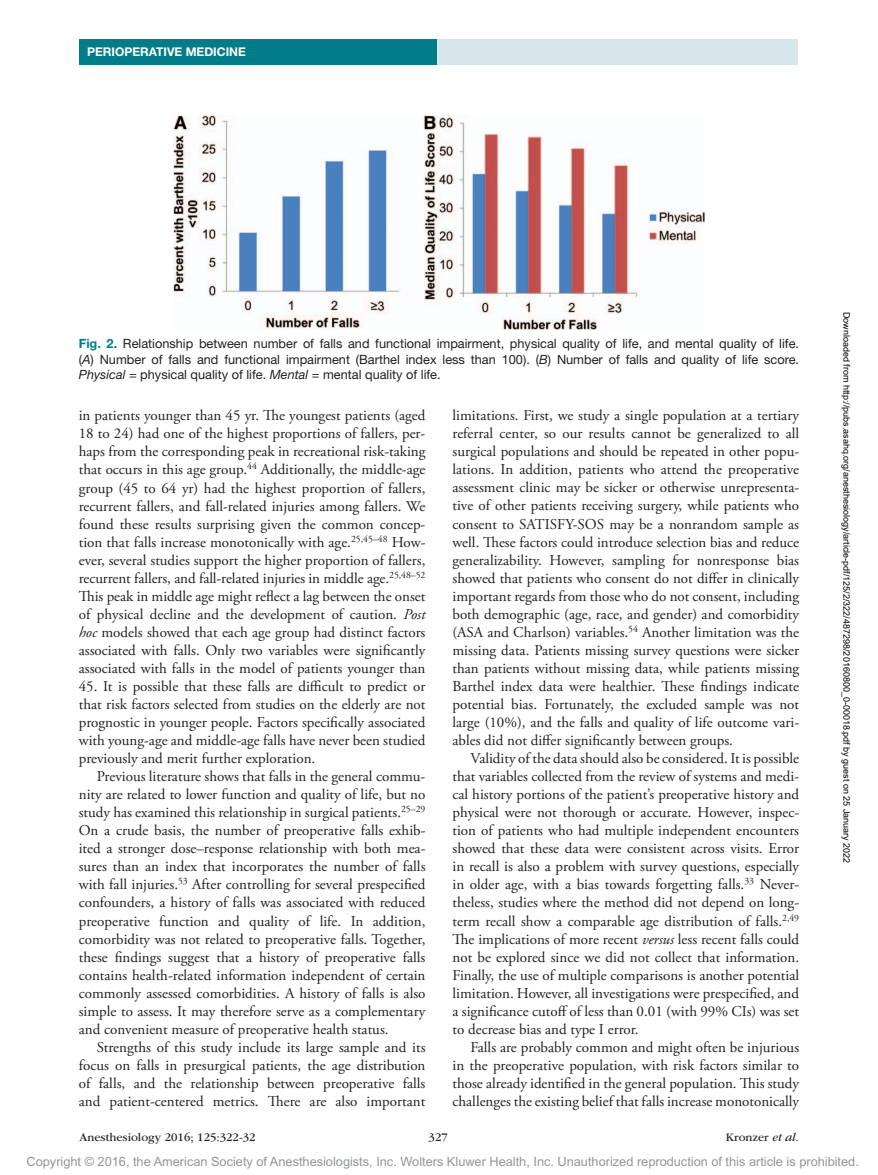
<style>
.page{position:relative;width:878px;height:1175px;background:#fff}
.page>*{position:absolute;margin:0;border:0;box-sizing:border-box;transform-origin:0 0}
.t1{font:15px/18px "Adobe Garamond Pro";color:#231f20;text-align:justify}
.t2{font:12.75px/15.8px "Helvetica Neue LT Std";color:#231f20;text-align:justify}
.t3{font:12.75px "Arial MT Std";color:#939598}
.t4{font:12px "ITC Garamond Std";color:#231f20}
.t5{font:700 12px "Helvetica Neue LT Std";color:#fff}
.t6{font:9px "Arial";color:#000}
.s1{font-weight:700;color:#007d88}
.s2{font-style:italic}
</style>
<div class="page">
<div style="left:432px;top:39px;width:365px;height:26px;background:#d6e6ea"></div>
<div style="left:79px;top:39px;width:357px;height:25px;background:#007d88"></div>
<img style="left:173px;top:116px;width:531px;height:214px">
<p class="t5" style="left:87px;top:44px;width:160px">PERIOPERATIVE MEDICINE</p>
<p class="t2" style="left:79px;top:335px;width:721px"><span class="s1">Fig. 2.</span> Relationship between number of falls and functional impairment, physical quality of life, and mental quality of life. (<span class="s2">A</span>) Number of falls and functional impairment (Barthel index less than 100). (<span class="s2">B</span>) Number of falls and quality of life score.<br><span class="s2">Physical</span> = physical quality of life. <span class="s2">Mental</span> = mental quality of life.</p>
<p class="t1" style="left:79px;top:407px;width:348px">in patients younger than 45 yr. The youngest patients (aged 18 to 24) had one of the highest proportions of fallers, per&shy;haps from the corresponding peak in recreational risk-taking that occurs in this age group.<sup>44</sup> Additionally, the middle-age group (45 to 64 yr) had the highest proportion of fallers, recurrent fallers, and fall-related injuries among fallers. We found these results surprising given the common concep&shy;tion that falls increase monotonically with age.<sup>25,45–48</sup> How&shy;ever, several studies support the higher proportion of fallers, recurrent fallers, and fall-related injuries in middle age.<sup>25,48–52<br></sup>This peak in middle age might reflect a lag between the onset of physical decline and the development of caution. <span class="s2">Post hoc</span> models showed that each age group had distinct factors associated with falls. Only two variables were significantly associated with falls in the model of patients younger than</p>
<p class="t1" style="left:79px;top:677px;width:348px">45. It is possible that these falls are difficult to predict or that risk factors selected from studies on the elderly are not prognostic in younger people. Factors specifically associated with young-age and middle-age falls have never been studied previously and merit further exploration.</p>
<p class="t1" style="left:79px;top:768px;width:348px;text-indent:18px">Previous literature shows that falls in the general commu&shy;nity are related to lower function and quality of life, but no study has examined this relationship in surgical patients.<sup>25–29<br></sup>On a crude basis, the number of preoperative falls exhib&shy;ited a stronger dose–response relationship with both mea&shy;sures than an index that incorporates the number of falls with fall injuries.<sup>53</sup> After controlling for several prespecified confounders, a history of falls was associated with reduced preoperative function and quality of life. In addition, comorbidity was not related to preoperative falls. Together, these findings suggest that a history of preoperative falls contains health-related information independent of certain commonly assessed comorbidities. A history of falls is also simple to assess. It may therefore serve as a complementary and convenient measure of preoperative health status.</p>
<p class="t1" style="left:79px;top:1038px;width:348px;text-indent:18px">Strengths of this study include its large sample and its focus on falls in presurgical patients, the age distribution of falls, and the relationship between preoperative falls and patient-centered metrics. There are also important</p>
<p class="t1" style="left:452px;top:407px;width:348px">limitations. First, we study a single population at a tertiary referral center, so our results cannot be generalized to all surgical populations and should be repeated in other popu&shy;lations. In addition, patients who attend the preoperative assessment clinic may be sicker or otherwise unrepresenta&shy;tive of other patients receiving surgery, while patients who consent to SATISFY-SOS may be a nonrandom sample as well. These factors could introduce selection bias and reduce generalizability. However, sampling for nonresponse bias showed that patients who consent do not differ in clinically important regards from those who do not consent, including both demographic (age, race, and gender) and comorbidity (ASA and Charlson) variables.<sup>54</sup> Another limitation was the missing data. Patients missing survey questions were sicker than patients without missing data, while patients missing Barthel index data were healthier. These findings indicate potential bias. Fortunately, the excluded sample was not large (10%), and the falls and quality of life outcome vari&shy;ables did not differ significantly between groups.</p>
<p class="t1" style="left:452px;top:750px;width:348px;text-indent:18px">Validity of the data should also be considered. It is possible that variables collected from the review of systems and medi&shy;cal history portions of the patient’s preoperative history and physical were not thorough or accurate. However, inspec&shy;tion of patients who had multiple independent encounters showed that these data were consistent across visits. Error in recall is also a problem with survey questions, especially in older age, with a bias towards forgetting falls.<sup>33</sup> Never&shy;theless, studies where the method did not depend on long&shy;term recall show a comparable age distribution of falls.<sup>2,49<br></sup>The implications of more recent <span class="s2">versus</span> less recent falls could not be explored since we did not collect that information.<br>Finally, the use of multiple comparisons is another potential limitation. However, all investigations were prespecified, and a significance cutoff of less than 0.01 (with 99% CIs) was set to decrease bias and type I error.</p>
<p class="t1" style="left:452px;top:1038px;width:348px;text-indent:18px">Falls are probably common and might often be injurious in the preoperative population, with risk factors similar to those already identified in the general population. This study challenges the existing belief that falls increase monotonically</p>
<p class="t4" style="left:80px;top:1130px;width:177px">Anesthesiology 2016; 125:322-32</p>
<p class="t4" style="left:428px;top:1130px;width:21px">327</p>
<p class="t4" style="left:725px;top:1130px;width:75px">Kronzer <span class="s2">et al</span>.</p>
<p class="t6" style="left:850px;top:312px;width:553px;rotate:90deg">Downloaded from http://pubs.asahq.org/anesthesiology/article-pdf/125/2/322/487298/20160800_0-00018.pdf by guest on 25 January 2022</p>
<p class="t3" style="left:27px;top:1154px;width:833px">Copyright © 2016, the American Society of Anesthesiologists, Inc. Wolters Kluwer Health, Inc. Unauthorized reproduction of this article is prohibited.</p>
</div>
